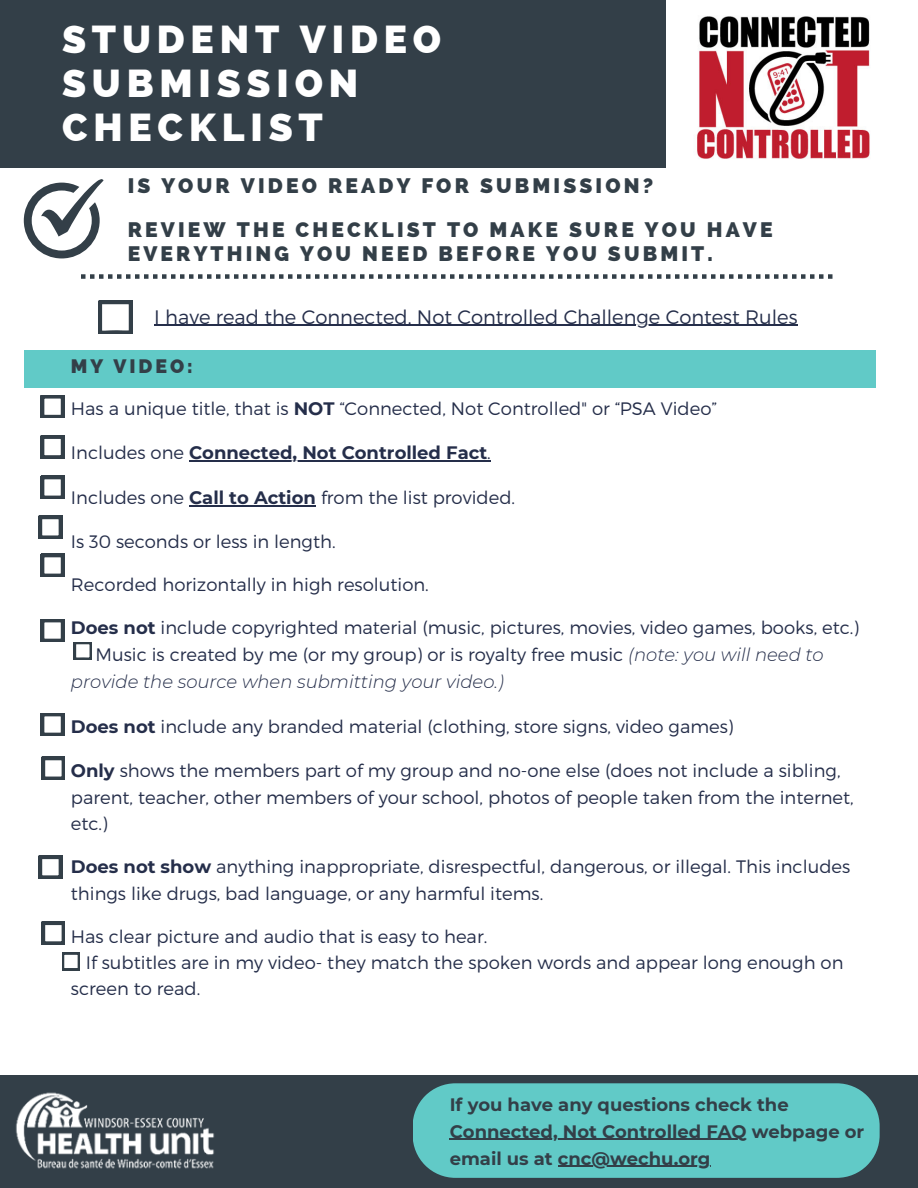
<style>
.page{position:relative;width:918px;height:1188px;background:#fff}
.page>*{position:absolute;margin:0;border:0;box-sizing:border-box;transform-origin:0 0}
.t1{font:800 39px/43.8px "Raleway";letter-spacing:.15em;color:#fff}
.t2{font:800 21px/23.7px "Raleway";letter-spacing:.15em;color:#333f48}
.t3{font:300 19.5px "Montserrat";color:#252e4a}
.t4{font:800 19.5px "Raleway";letter-spacing:.15em;color:#333f48}
.t5{font:300 18px/26.5px "Montserrat";color:#252e4a}
.t6{font:italic 300 18px/27px "Montserrat";color:#252e4a}
.t7{font:700 18px/27px "Montserrat";color:#333f48}
.t8{font:700 18px "Montserrat";color:#252e4a}
.s1{font-weight:700}
.s2{font-weight:300}
.s3{font-style:normal}
</style>
<div class="page">
<div style="left:24px;top:350px;width:851px;height:37px;background:#61cac7"></div>
<svg style="left:81px;top:274px;width:751px;height:5px"></svg>
<svg style="left:24px;top:179px;width:80px;height:79px"></svg>
<hr style="left:189px;top:460px;width:298px;height:2px;background:#252e4a">
<hr style="left:189px;top:505px;width:127px;height:1px;background:#252e4a">
<svg style="left:41px;top:395px;width:23px;height:23px"></svg>
<svg style="left:99px;top:301px;width:33px;height:32px"></svg>
<svg style="left:41px;top:436px;width:23px;height:22px"></svg>
<svg style="left:41px;top:476px;width:23px;height:23px"></svg>
<svg style="left:39px;top:516px;width:23px;height:22px"></svg>
<svg style="left:41px;top:554px;width:23px;height:23px"></svg>
<svg style="left:41px;top:619px;width:23px;height:23px"></svg>
<svg style="left:41px;top:713px;width:23px;height:23px"></svg>
<svg style="left:42px;top:757px;width:23px;height:23px"></svg>
<svg style="left:39px;top:856px;width:23px;height:22px"></svg>
<svg style="left:42px;top:922px;width:23px;height:22px"></svg>
<div style="left:0;top:1075px;width:918px;height:113px;background:#333f48"></div>
<div style="left:413px;top:1083px;width:467px;height:95px;background:#61cac7"></div>
<img style="left:15px;top:1092px;width:200px;height:77px">
<svg style="left:62px;top:953px;width:18px;height:17px"></svg>
<div style="left:0;top:0;width:666px;height:168px;background:#333f48"></div>
<img style="left:697px;top:16px;width:173px;height:143px">
<svg style="left:74px;top:642px;width:18px;height:18px"></svg>
<hr style="left:154px;top:325px;width:644px;height:1px;background:#252e4a">
<hr style="left:450px;top:1139px;width:297px;height:1px;background:#333f48">
<hr style="left:558px;top:1166px;width:152px;height:1px;background:#333f48">
<p class="t1" style="left:62px;top:17px;width:381px">STUDENT VIDEO<br>SUBMISSION<br>CHECKLIST</p>
<h1 class="t2" style="left:128px;top:174px;width:527px">IS YOUR VIDEO READY FOR SUBMISSION?</h1>
<p class="t2" style="left:128px;top:218px;width:646px">REVIEW THE CHECKLIST TO MAKE SURE YOU HAVE<br>EVERYTHING YOU NEED BEFORE YOU SUBMIT.</p>
<p class="t3" style="left:154px;top:304px;width:645px">I have read the Connected, Not Controlled Challenge Contest Rules</p>
<p class="t4" style="left:71px;top:355px;width:123px">MY VIDEO:</p>
<p class="t5" style="left:71px;top:395px;width:648px">Has a unique title, that is <span class="s1">NOT</span> “Connected, Not Controlled" or “PSA Video”</p>
<h2 class="t8" style="left:71px;top:442px;width:421px"><span class="s2">Includes one</span> Connected, Not Controlled Fact<span class="s2">.</span></h2>
<h2 class="t5" style="left:71px;top:483px;width:446px">Includes one <span class="s1">Call to Action</span> from the list provided.</h2>
<p class="t5" style="left:71px;top:527px;width:266px">Is 30 seconds or less in length.</p>
<p class="t5" style="left:71px;top:571px;width:359px">Recorded horizontally in high resolution.</p>
<h3 class="t5" style="left:71px;top:614px;width:790px"><span class="s1">Does not</span> include copyrighted material (music, pictures, movies, video games, books, etc.)</h3>
<h2 class="t6" style="left:71px;top:641px;width:754px;text-indent:25px"><span class="s3">Music is created by me (or my group) or is royalty free music</span> (note: you will need to provide the source when submitting your video.)</h2>
<p class="t5" style="left:71px;top:712px;width:664px"><span class="s1">Does not</span> include any branded material (clothing, store signs, video games)</p>
<p class="t5" style="left:71px;top:756px;width:784px"><span class="s1">Only</span> shows the members part of my group and no-one else (does not include a sibling, parent, teacher, other members of your school, photos of people taken from the internet, etc.)</p>
<p class="t5" style="left:71px;top:852px;width:781px;line-height:27px"><span class="s1">Does not show</span> anything inappropriate, disrespectful, dangerous, or illegal. This includes things like drugs, bad language, or any harmful items.</p>
<p class="t5" style="left:71px;top:923px;width:418px">Has clear picture and audio that is easy to hear.</p>
<p class="t5" style="left:71px;top:949px;width:774px;line-height:26px;text-indent:15px">If subtitles are in my video- they match the spoken words and appear long enough on screen to read.</p>
<p class="t7" style="left:450px;top:1091px;width:340px">If you have any questions check the</p>
<p class="t7" style="left:450px;top:1118px;width:416px">Connected, Not Controlled FAQ webpage or email us at cnc@wechu.org</p>
</div>
